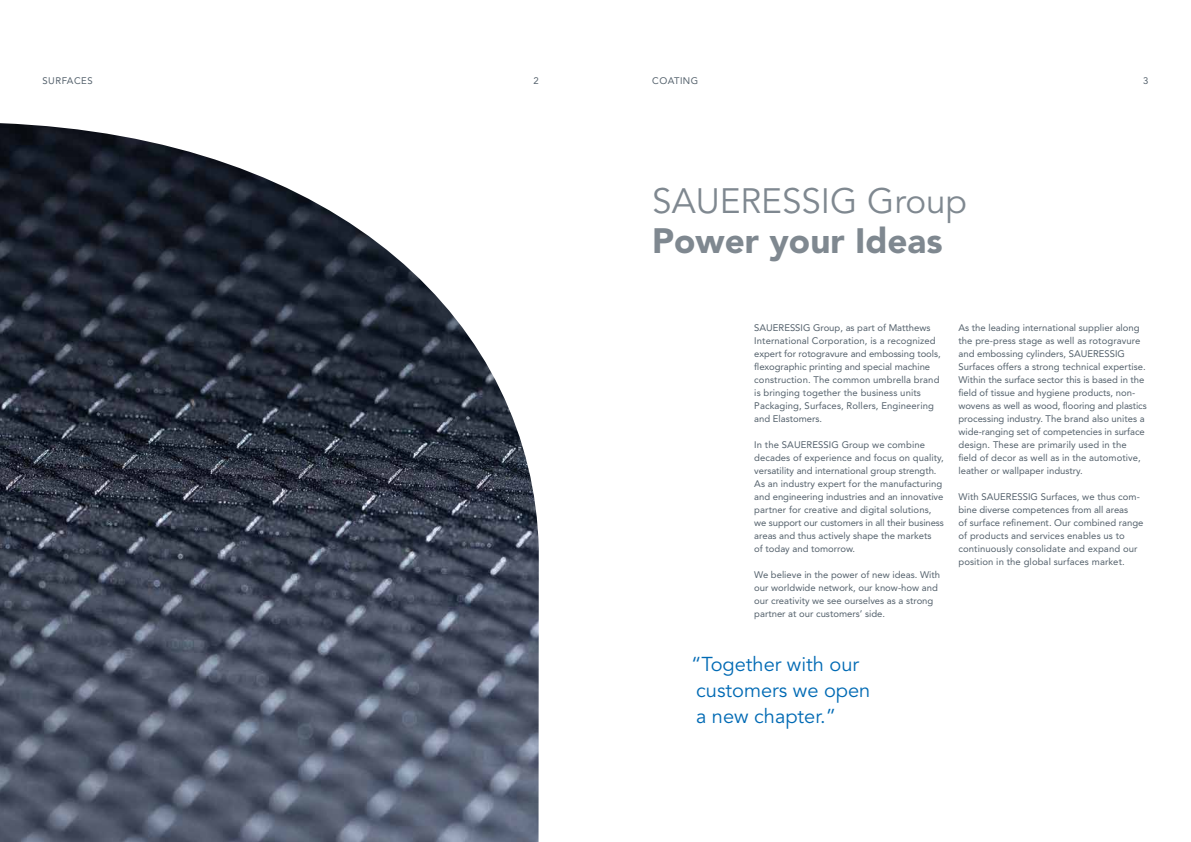
<style>
.page{position:relative;width:1191px;height:842px;background:#fff}
.page>*{position:absolute;margin:0;border:0;box-sizing:border-box;transform-origin:0 0}
.t1{font:35px "Avenir LT Std";color:#7f8890}
.t2{font:900 35px "Avenir LT Std";color:#7f8890}
.t3{font:20px/26px "Avenir LT Std";color:#006ab4}
.t4{font:9.5px/13px "Avenir LT Std";color:#54616c}
.t5{font:9.5px "Avenir LT Std";letter-spacing:.05em;color:#54616c}
</style>
<div class="page">
<img style="left:0;top:123px;width:539px;height:719px">
<p class="t5" style="left:43px;top:75px;width:52px">SURFACES</p>
<p class="t4" style="left:533px;top:74px;width:7px">2</p>
<p class="t5" style="left:652px;top:75px;width:47px">COATING</p>
<p class="t4" style="left:1143px;top:74px;width:7px">3</p>
<h1 class="t1" style="left:652px;top:181px;width:316px">SAUERESSIG Group</h1>
<h1 class="t2" style="left:652px;top:220px;width:292px">Power your Ideas</h1>
<p class="t4" style="left:754px;top:321px;width:188px">SAUERESSIG Group, as part of Matthews International Corporation, is a recognized expert for rotogravure and embossing tools, flexographic printing and special machine construction. The common umbrella brand is bringing together the business units Packaging, Surfaces, Rollers, Engineering and Elastomers.</p>
<p class="t4" style="left:754px;top:438px;width:191px">In the SAUERESSIG Group we combine decades of experience and focus on quality, versatility and international group strength.<br>As an industry expert for the manufacturing and engineering industries and an innovative partner for creative and digital solutions, we support our customers in all their business areas and thus actively shape the markets<br>of today and tomorrow.</p>
<p class="t4" style="left:754px;top:568px;width:187px">We believe in the power of new ideas. With our worldwide network, our know-how and our creativity we see ourselves as a strong partner at our customers’ side.</p>
<h2 class="t3" style="left:691px;top:652px;width:181px">“Together with our customers we open a new chapter.”</h2>
<p class="t4" style="left:958px;top:321px;width:190px">As the leading international supplier along the pre-press stage as well as rotogravure and embossing cylinders, SAUERESSIG Surfaces offers a strong technical expertise.<br>Within the surface sector this is based in the field of tissue and hygiene products, non&shy;wovens as well as wood, flooring and plastics processing industry. The brand also unites a wide-ranging set of competencies in surface design. These are primarily used in the field of decor as well as in the automotive, leather or wallpaper industry.</p>
<p class="t4" style="left:958px;top:490px;width:187px">With SAUERESSIG Surfaces, we thus com&shy;bine diverse competences from all areas<br>of surface refinement. Our combined range of products and services enables us to continuously consolidate and expand our position in the global surfaces market.</p>
</div>
